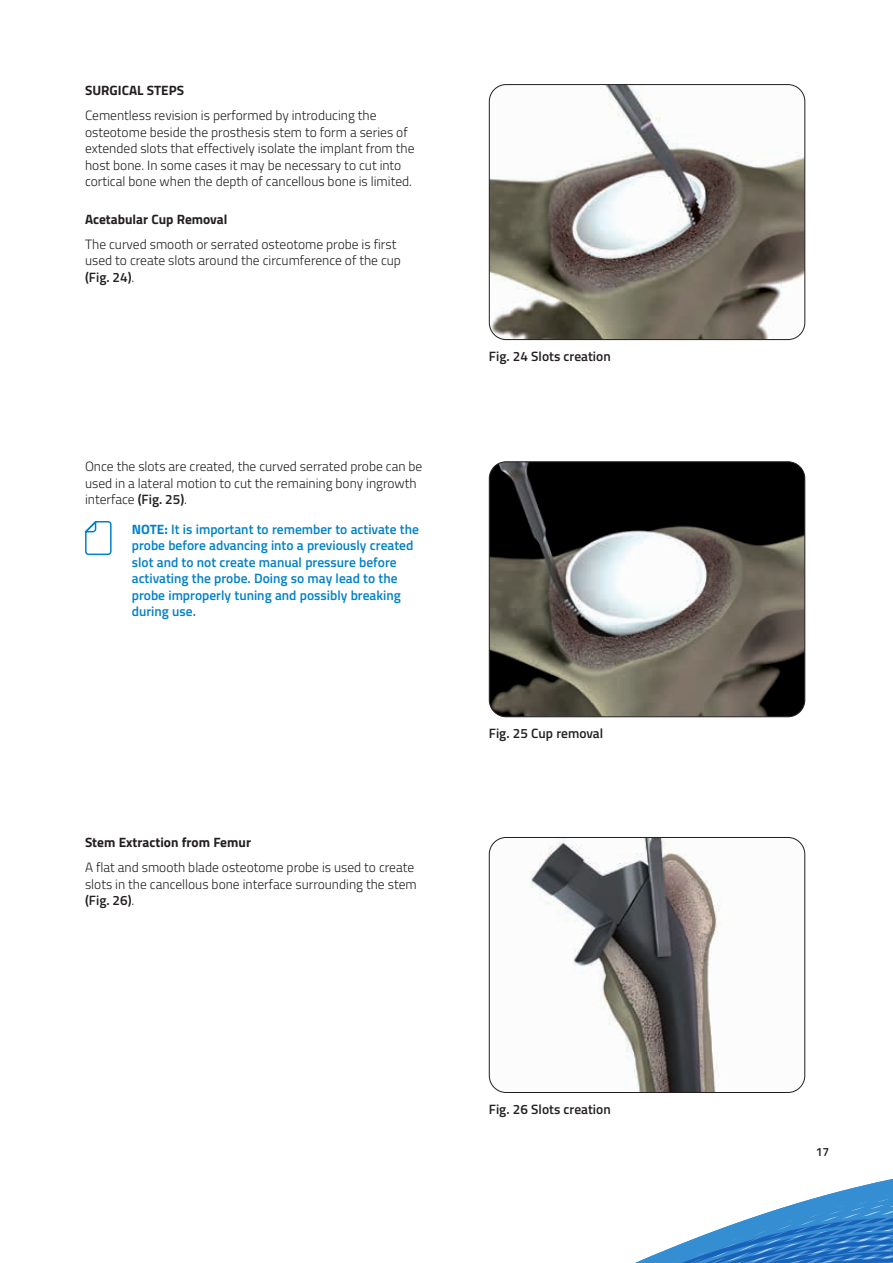
<style>
.page{position:relative;width:893px;height:1263px;background:#fff}
.page>*{position:absolute;margin:0;border:0;box-sizing:border-box;transform-origin:0 0}
.t1{font:300 13.5px/16.5px "Titillium";color:#231f20}
.t2{font:600 13.5px/16.5px "Titillium";color:#0081c7}
.t3{font:700 13.5px "Titillium";color:#231f20}
.t4{font:600 13.5px "Titillium";color:#231f20}
.t5{font:600 12px "Titillium";color:#231f20}
.s1{font-weight:600}
.s2{font-weight:700}
</style>
<div class="page">
<svg style="left:85px;top:521px;width:27px;height:35px"></svg>
<img style="left:489px;top:85px;width:316px;height:255px">
<div style="left:489px;top:84px;width:316px;height:256px;border:1px solid #231f20;border-radius:17px"></div>
<img style="left:489px;top:837px;width:316px;height:255px">
<div style="left:489px;top:837px;width:316px;height:256px;border:1px solid #231f20;border-radius:17px"></div>
<img style="left:489px;top:463px;width:316px;height:254px">
<div style="left:489px;top:461px;width:316px;height:256px;border:1px solid #231f20;border-radius:17px"></div>
<svg style="left:635px;top:1178px;width:258px;height:85px"></svg>
<p class="t3" style="left:85px;top:80px;width:100px">SURGICAL STEPS</p>
<p class="t1" style="left:85px;top:107px;width:331px">Cementless revision is performed by introducing the osteotome beside the prosthesis stem to form a series of extended slots that effectively isolate the implant from the host bone. In some cases it may be necessary to cut into cortical bone when the depth of cancellous bone is limited.</p>
<p class="t3" style="left:85px;top:209px;width:144px">Acetabular Cup Removal</p>
<p class="t1" style="left:85px;top:235px;width:317px">The curved smooth or serrated osteotome probe is first used to create slots around the circumference of the cup <span class="s1">(Fig. 24)</span>.</p>
<p class="t1" style="left:85px;top:458px;width:339px">Once the slots are created, the curved serrated probe can be used in a lateral motion to cut the remaining bony ingrowth interface <span class="s1">(Fig. 25)</span>.</p>
<p class="t2" style="left:132px;top:520px;width:289px"><span class="s2">NOTE:</span> It is important to remember to activate the probe before advancing into a previously created slot and to not create manual pressure before activating the probe. Doing so may lead to the probe improperly tuning and possibly breaking during use.</p>
<p class="t3" style="left:85px;top:832px;width:167px">Stem Extraction from Femur</p>
<p class="t1" style="left:85px;top:858px;width:333px">A flat and smooth blade osteotome probe is used to create slots in the cancellous bone interface surrounding the stem <span class="s1">(Fig. 26)</span>.</p>
<p class="t4" style="left:489px;top:346px;width:123px">Fig. 24 Slots creation</p>
<p class="t4" style="left:489px;top:723px;width:116px">Fig. 25 Cup removal</p>
<p class="t4" style="left:489px;top:1099px;width:123px">Fig. 26 Slots creation</p>
<p class="t5" style="left:816px;top:1143px;width:15px">17</p>
</div>
